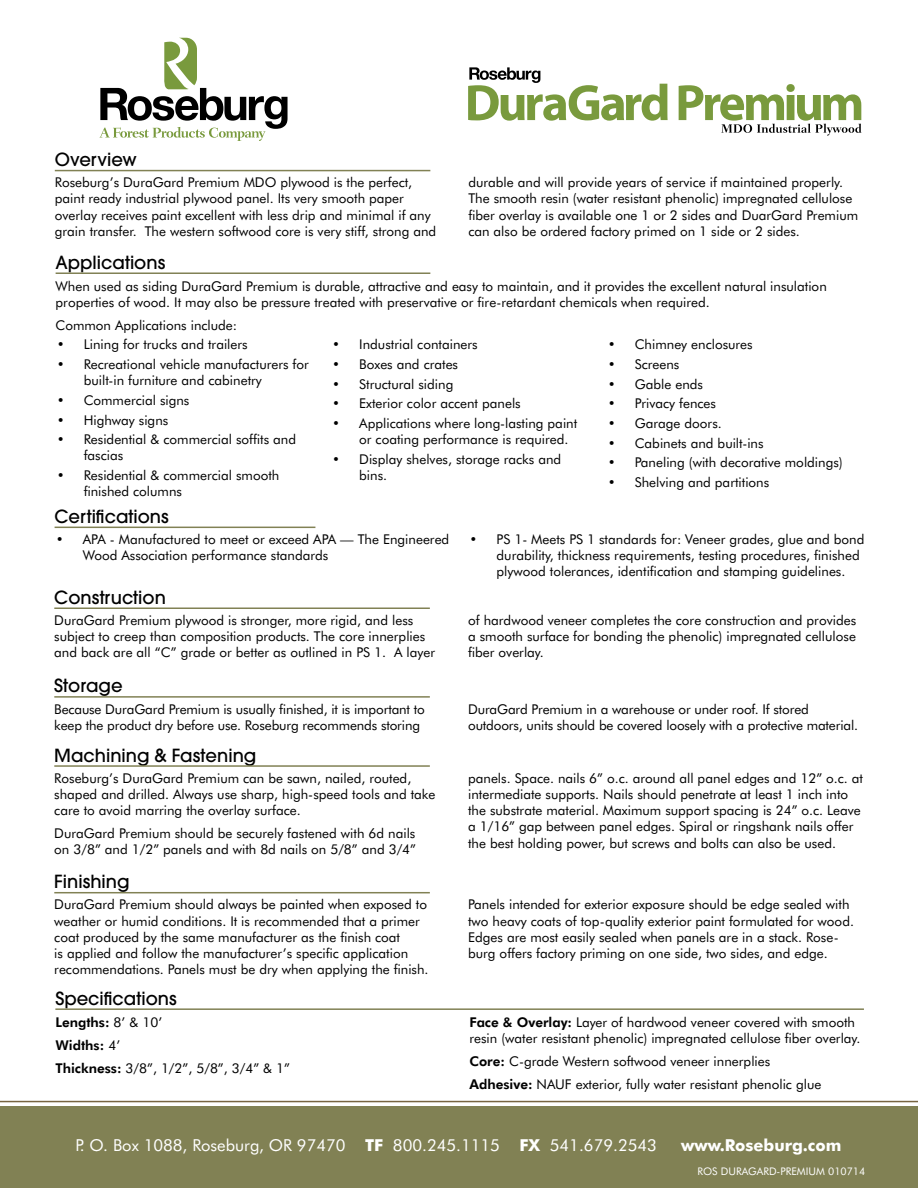
<style>
.page{position:relative;width:918px;height:1188px;background:#fff}
.page>*{position:absolute;margin:0;border:0;box-sizing:border-box;transform-origin:0 0}
.t1{font:500 18px "Avant Garde";color:#000}
.t2{font:16.5px "Futura BT";color:#fff}
.t3{font:700 16.5px "Futura BT";color:#fff}
.t4{font:13.5px/16.2px "Futura BT";color:#000}
.t5{font:10.5px "Futura BT";color:#fff}
.s1{font-weight:800}
.s2{font-weight:700}
</style>
<div class="page">
<div style="left:0;top:1107px;width:918px;height:81px;background:#818154"></div>
<hr style="left:0;top:1101px;width:918px;height:1px;background:#776441">
<hr style="left:55px;top:170px;width:375px;height:1px;background:#818154">
<hr style="left:54px;top:608px;width:376px;height:1px;background:#818154">
<hr style="left:54px;top:696px;width:376px;height:2px;background:#818154">
<hr style="left:54px;top:892px;width:376px;height:1px;background:#818154">
<hr style="left:54px;top:765px;width:376px;height:2px;background:#818154">
<hr style="left:55px;top:1008px;width:809px;height:2px;background:#818154">
<hr style="left:55px;top:527px;width:260px;height:1px;background:#818154">
<hr style="left:56px;top:272px;width:374px;height:2px;background:#818154">
<svg style="left:100px;top:38px;width:188px;height:103px"></svg>
<svg style="left:468px;top:67px;width:200px;height:54px"></svg>
<svg style="left:679px;top:84px;width:183px;height:52px"></svg>
<h1 class="t1" style="left:55px;top:148px;width:84px">Overview</h1>
<p class="t4" style="left:55px;top:174px;width:383px">Roseburg’s DuraGard Premium MDO plywood is the perfect, paint ready industrial plywood panel. Its very smooth paper overlay receives paint excellent with less drip and minimal if any grain transfer. The western softwood core is very stiff, strong and</p>
<p class="t4" style="left:468px;top:174px;width:391px">durable and will provide years of service if maintained properly.<br>The smooth resin (water resistant phenolic) impregnated cellulose fiber overlay is available one 1 or 2 sides and DuarGard Premium can also be ordered factory primed on 1 side or 2 sides.</p>
<h1 class="t1" style="left:56px;top:252px;width:111px">Applications</h1>
<p class="t4" style="left:56px;top:278px;width:773px">When used as siding DuraGard Premium is durable, attractive and easy to maintain, and it provides the excellent natural insulation properties of wood. It may also be pressure treated with preservative or fire-retardant chemicals when required.</p>
<p class="t4" style="left:56px;top:317px;width:183px">Common Applications include:</p>
<p class="t4" style="left:57px;top:336px;width:193px">• Lining for trucks and trailers</p>
<p class="t4" style="left:84px;top:356px;width:227px;text-indent:-27px">• Recreational vehicle manufacturers for built-in furniture and cabinetry</p>
<p class="t4" style="left:57px;top:392px;width:134px">• Commercial signs</p>
<p class="t4" style="left:57px;top:412px;width:113px">• Highway signs</p>
<p class="t4" style="left:84px;top:431px;width:214px;text-indent:-27px">• Residential &amp; commercial soffits and fascias</p>
<p class="t4" style="left:84px;top:467px;width:197px;text-indent:-27px">• Residential &amp; commercial smooth finished columns</p>
<h1 class="t1" style="left:55px;top:505px;width:116px">Certifications</h1>
<p class="t4" style="left:332px;top:336px;width:147px">• Industrial containers</p>
<p class="t4" style="left:332px;top:356px;width:127px">• Boxes and crates</p>
<p class="t4" style="left:332px;top:376px;width:123px">• Structural siding</p>
<p class="t4" style="left:332px;top:395px;width:190px">• Exterior color accent panels</p>
<p class="t4" style="left:359px;top:415px;width:220px;text-indent:-27px">• Applications where long-lasting paint or coating performance is required.</p>
<p class="t4" style="left:359px;top:451px;width:204px;text-indent:-27px">• Display shelves, storage racks and bins.</p>
<p class="t4" style="left:608px;top:336px;width:146px">• Chimney enclosures</p>
<p class="t4" style="left:608px;top:356px;width:73px">• Screens</p>
<p class="t4" style="left:608px;top:376px;width:97px">• Gable ends</p>
<p class="t4" style="left:608px;top:395px;width:110px">• Privacy fences</p>
<p class="t4" style="left:608px;top:415px;width:116px">• Garage doors.</p>
<p class="t4" style="left:608px;top:435px;width:157px">• Cabinets and built-ins</p>
<p class="t4" style="left:608px;top:454px;width:237px">• Paneling (with decorative moldings)</p>
<p class="t4" style="left:608px;top:474px;width:163px">• Shelving and partitions</p>
<p class="t4" style="left:83px;top:531px;width:368px;text-indent:-27px">• APA - Manufactured to meet or exceed APA — The Engineered<br>Wood Association performance standards</p>
<p class="t4" style="left:497px;top:531px;width:369px;text-indent:-27px">• PS 1- Meets PS 1 standards for: Veneer grades, glue and bond durability, thickness requirements, testing procedures, finished plywood tolerances, identification and stamping guidelines.</p>
<h1 class="t1" style="left:54px;top:586px;width:113px">Construction</h1>
<p class="t4" style="left:54px;top:612px;width:382px">DuraGard Premium plywood is stronger, more rigid, and less subject to creep than composition products. The core innerplies and back are all “C” grade or better as outlined in PS 1. A layer</p>
<p class="t4" style="left:468px;top:612px;width:390px;text-align:justify">of hardwood veneer completes the core construction and provides a smooth surface for bonding the phenolic) impregnated cellulose fiber overlay.</p>
<h1 class="t1" style="left:54px;top:675px;width:70px">Storage</h1>
<p class="t4" style="left:54px;top:701px;width:372px">Because DuraGard Premium is usually finished, it is important to keep the product dry before use. Roseburg recommends storing</p>
<p class="t4" style="left:468px;top:701px;width:392px">DuraGard Premium in a warehouse or under roof. If stored outdoors, units should be covered loosely with a protective material.</p>
<h1 class="t1" style="left:54px;top:744px;width:204px">Machining &amp; Fastening</h1>
<p class="t4" style="left:54px;top:770px;width:383px">Roseburg’s DuraGard Premium can be sawn, nailed, routed, shaped and drilled. Always use sharp, high-speed tools and take care to avoid marring the overlay surface.</p>
<p class="t4" style="left:54px;top:825px;width:363px">DuraGard Premium should be securely fastened with 6d nails on 3/8” and 1/2” panels and with 8d nails on 5/8” and 3/4”</p>
<h1 class="t1" style="left:54px;top:871px;width:77px">Finishing</h1>
<p class="t4" style="left:468px;top:770px;width:396px">panels. Space. nails 6” o.c. around all panel edges and 12” o.c. at intermediate supports. Nails should penetrate at least 1 inch into the substrate material. Maximum support spacing is 24” o.c. Leave a 1/16” gap between panel edges. Spiral or ringshank nails offer the best holding power, but screws and bolts can also be used.</p>
<p class="t4" style="left:54px;top:896px;width:376px">DuraGard Premium should always be painted when exposed to weather or humid conditions. It is recommended that a primer coat produced by the same manufacturer as the finish coat<br>is applied and follow the manufacturer’s specific application recommendations. Panels must be dry when applying the finish.</p>
<p class="t4" style="left:468px;top:896px;width:387px">Panels intended for exterior exposure should be edge sealed with two heavy coats of top-quality exterior paint formulated for wood.<br>Edges are most easily sealed when panels are in a stack. Rose&shy;burg offers factory priming on one side, two sides, and edge.</p>
<h1 class="t1" style="left:55px;top:987px;width:123px">Specifications</h1>
<p class="t4" style="left:55px;top:1010px;width:236px;line-height:23px"><span class="s1">Lengths:</span> 8’ &amp; 10’<br><span class="s1">Widths:</span> 4’<br><span class="s1">Thickness:</span> 3/8”, 1/2”, 5/8”, 3/4” &amp; 1”</p>
<p class="t4" style="left:469px;top:1014px;width:392px"><span class="s1">Face &amp; Overlay:</span> Layer of hardwood veneer covered with smooth resin (water resistant phenolic) impregnated cellulose fiber overlay.</p>
<p class="t4" style="left:469px;top:1050px;width:353px;line-height:23px"><span class="s1">Core:</span> C-grade Western softwood veneer innerplies<br><span class="s1">Adhesive:</span> NAUF exterior, fully water resistant phenolic glue</p>
<p class="t2" style="left:76px;top:1135px;width:583px">P. O. Box 1088, Roseburg, OR 97470 <span class="s2">TF</span> 800.245.1115 <span class="s2">FX</span> 541.679.2543</p>
<p class="t3" style="left:681px;top:1135px;width:162px">www.Roseburg.com</p>
<p class="t5" style="left:697px;top:1165px;width:169px">ROS DURAGARD-PREMIUM 010714</p>
</div>
